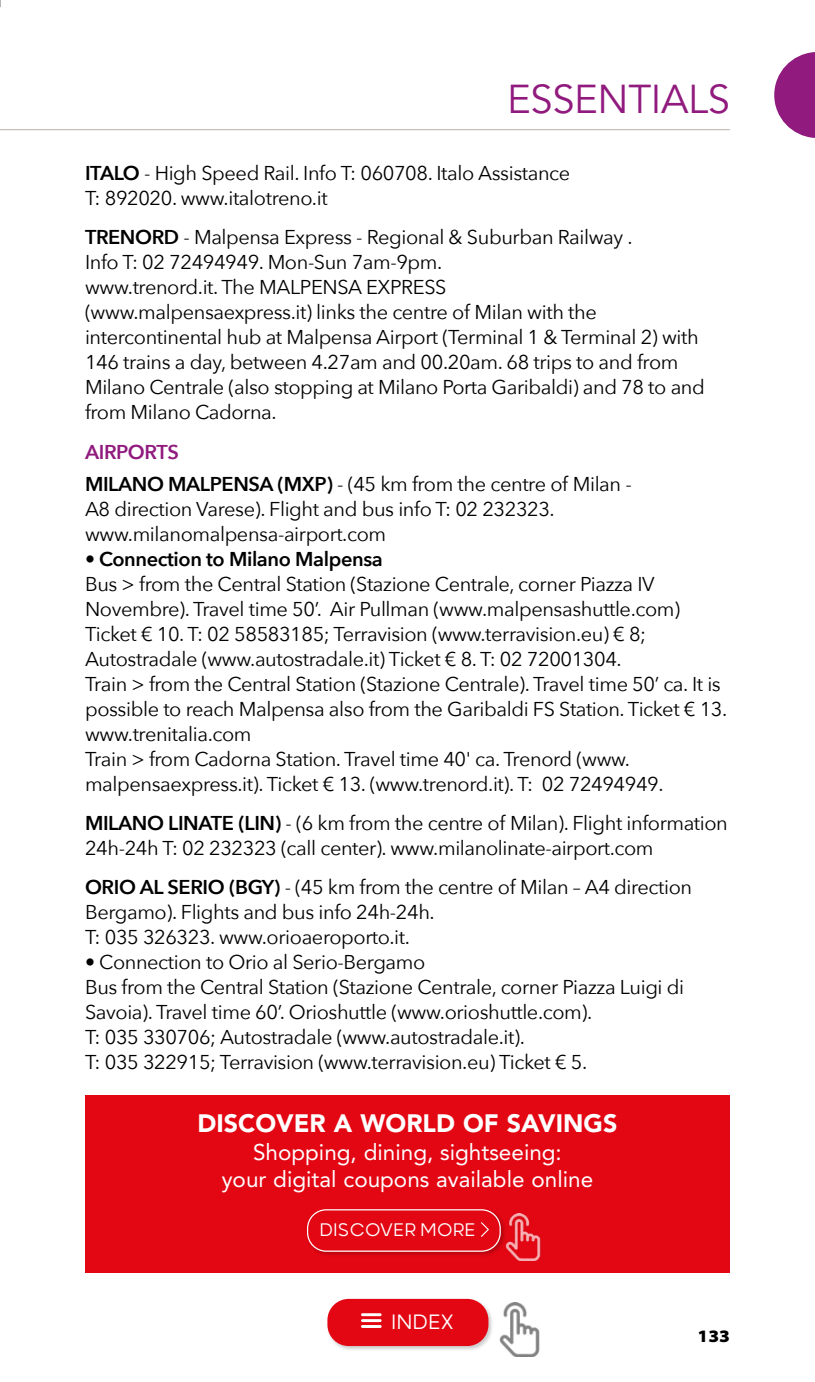
<style>
.page{position:relative;width:815px;height:1382px;background:#fff}
.page>*{position:absolute;margin:0;border:0;box-sizing:border-box;transform-origin:0 0}
.t1{font:40px "Avenir LT Std";letter-spacing:-.01em;color:#901a7d}
.t2{font:900 25px "Avenir LT Std";color:#fff}
.t3{font:300 25px "Grold";color:#fff}
.t4{font:22.5px/27.5px "Avenir LT Std";color:#fff;text-align:center}
.t5{font:300 22px "Grold";color:#fff}
.t6{font:20px/25px "Avenir Next";letter-spacing:-.02em;color:#000}
.t7{font:600 20px "Avenir Next";letter-spacing:-.02em;color:#000}
.t8{font:900 semi-expanded 17.5px "Myriad Pro";color:#000}
.s1{font-weight:600}
.s2{font-weight:600;color:#901a7d}
</style>
<div class="page">
<hr style="left:0;top:129px;width:730px;height:1px;background:#cabeba">
<svg style="left:774px;top:52px;width:41px;height:86px"></svg>
<img style="left:499px;top:1303px;width:41px;height:54px">
<div style="left:327px;top:1298px;width:167px;height:53px;background:#000;opacity:.2"></div>
<div style="left:327px;top:1299px;width:161px;height:47px;background:#e30613;border-radius:21px"></div>
<hr style="left:361px;top:1313px;width:21px;height:3px;background:#fff">
<hr style="left:361px;top:1319px;width:21px;height:3px;background:#fff">
<hr style="left:361px;top:1325px;width:21px;height:3px;background:#fff">
<div style="left:85px;top:1095px;width:645px;height:178px;background:#e30613"></div>
<div style="left:306px;top:1208px;width:200px;height:49px;background:#000;opacity:.2"></div>
<div style="left:308px;top:1210px;width:192px;height:41px;background:#e30613;border-radius:19px"></div>
<div style="left:307px;top:1209px;width:194px;height:43px;border:1px solid #fff;border-radius:19px"></div>
<svg style="left:481px;top:1222px;width:8px;height:15px"></svg>
<img style="left:499px;top:1213px;width:42px;height:48px">
<h1 class="t1" style="left:507px;top:76px;width:224px">ESSENTIALS</h1>
<p class="t6" style="left:85px;top:160px;width:487px"><span class="s1">ITALO</span> - High Speed Rail. Info T: 060708. Italo Assistance<br>T: 892020. www.italotreno.it</p>
<p class="t6" style="left:85px;top:224px;width:621px"><span class="s1">TRENORD</span> - Malpensa Express - Regional &amp; Suburban Railway .<br>Info T: 02 72494949. Mon-Sun 7am-9pm.<br>www.trenord.it. The MALPENSA EXPRESS<br>(www.malpensaexpress.it) links the centre of Milan with the intercontinental hub at Malpensa Airport (Terminal 1 &amp; Terminal 2) with 146 trains a day, between 4.27am and 00.20am. 68 trips to and from Milano Centrale (also stopping at Milano Porta Garibaldi) and 78 to and from Milano Cadorna.</p>
<p class="t6" style="left:85px;top:435px;width:548px;line-height:32px"><span class="s2">AIRPORTS<br></span><span class="s1">MILANO MALPENSA (MXP)</span> - (45 km from the centre of Milan -</p>
<p class="t6" style="left:85px;top:495px;width:471px">A8 direction Varese). Flight and bus info T: 02 232323. www.milanomalpensa-airport.com</p>
<p class="t7" style="left:85px;top:541px;width:299px">• Connection to Milano Malpensa</p>
<p class="t6" style="left:85px;top:570px;width:644px">Bus &gt; from the Central Station (Stazione Centrale, corner Piazza IV Novembre). Travel time 50’. Air Pullman (www.malpensashuttle.com)<br>Ticket € 10. T: 02 58583185; Terravision (www.terravision.eu) € 8; Autostradale (www.autostradale.it) Ticket € 8. T: 02 72001304.<br>Train &gt; from the Central Station (Stazione Centrale). Travel time 50’ ca. It is possible to reach Malpensa also from the Garibaldi FS Station. Ticket € 13. www.trenitalia.com<br>Train &gt; from Cadorna Station. Travel time 40' ca. Trenord (www. malpensaexpress.it). Ticket € 13. (www.trenord.it). T: 02 72494949.</p>
<p class="t6" style="left:85px;top:809px;width:644px"><span class="s1">MILANO LINATE (LIN)</span> - (6 km from the centre of Milan). Flight information<br>24h-24h T: 02 232323 (call center). www.milanolinate-airport.com</p>
<p class="t6" style="left:85px;top:874px;width:609px"><span class="s1">ORIO AL SERIO (BGY)</span> - (45 km from the centre of Milan – A4 direction<br>Bergamo). Flights and bus info 24h-24h.<br>T: 035 326323. www.orioaeroporto.it.</p>
<p class="t6" style="left:85px;top:949px;width:601px">• Connection to Orio al Serio-Bergamo<br>Bus from the Central Station (Stazione Centrale, corner Piazza Luigi di Savoia). Travel time 60’. Orioshuttle (www.orioshuttle.com).<br>T: 035 330706; Autostradale (www.autostradale.it).<br>T: 035 322915; Terravision (www.terravision.eu) Ticket € 5.</p>
<p class="t2" style="left:198px;top:1108px;width:421px">DISCOVER A WORLD OF SAVINGS</p>
<p class="t4" style="left:222px;top:1138px;width:373px">Shopping, dining, sightseeing:<br>your digital coupons available online</p>
<p class="t5" style="left:320px;top:1217px;width:158px">DISCOVER MORE</p>
<p class="t3" style="left:391px;top:1307px;width:64px">INDEX</p>
<p class="t8" style="left:698px;top:1326px;width:34px">133</p>
</div>
